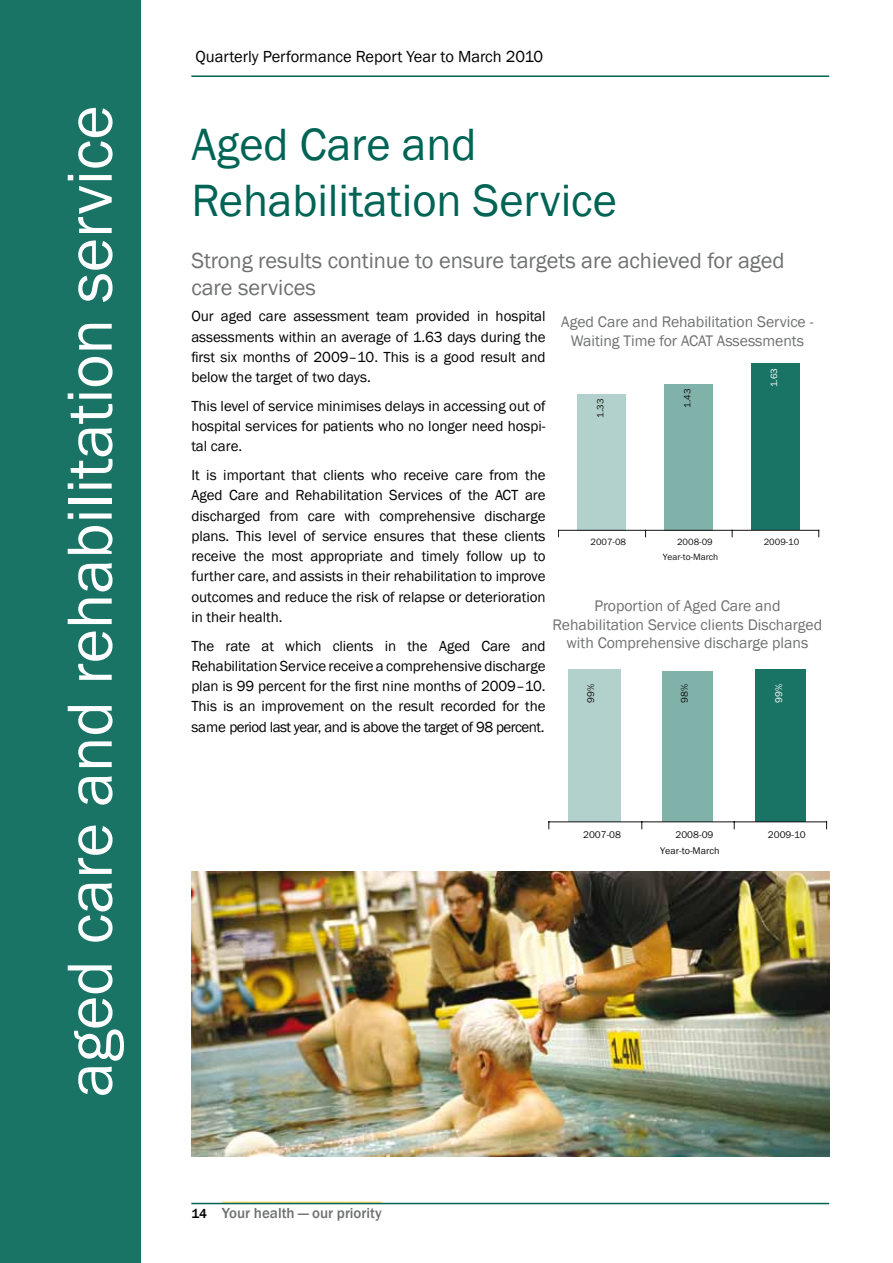
<style>
.page{position:relative;width:893px;height:1263px;background:#fff}
.page>*{position:absolute;margin:0;border:0;box-sizing:border-box;transform-origin:0 0}
.t1{font:66px "Franklin Gothic";letter-spacing:-.005em;color:#fff}
.t2{font:46.5px/55.8px "Franklin Gothic";letter-spacing:-.005em;color:#006455}
.t3{font:22.5px/27px "Franklin Gothic";letter-spacing:-.005em;color:#707172}
.t4{font:16.5px "Franklin Gothic";letter-spacing:-.005em;color:#000}
.t5{font:15.75px/18.9px "Franklin Gothic";letter-spacing:-.005em;color:#707172;text-align:center}
.t6{font:15px/20.2px "Franklin Gothic";letter-spacing:-.005em;color:#000;text-align:justify}
.t7{font:500 15px "Franklin Gothic";color:#707172}
.t8{font:10.05px "Franklin Gothic";color:#111211}
.t9{font:10.05px "Franklin Gothic";color:#fff}
.t10{font:9.45px "Franklin Gothic";color:#111211}
.t11{font:9.45px "Franklin Gothic";color:#fff}
.s1{font-size:13.5px;color:#000}
</style>
<div class="page">
<hr style="left:222px;top:1201px;width:160px;height:2px;background:#fed74d">
<div style="left:578px;top:394px;width:48px;height:136px;background:#b3d1cc"></div>
<div style="left:664px;top:384px;width:49px;height:146px;background:#80b2aa"></div>
<div style="left:752px;top:363px;width:48px;height:167px;background:#1a7466"></div>
<hr style="left:558px;top:530px;width:261px;height:1px;background:#111211">
<div style="left:755px;top:669px;width:51px;height:152px;background:#1a7466"></div>
<div style="left:662px;top:671px;width:51px;height:150px;background:#80b2aa"></div>
<div style="left:568px;top:669px;width:53px;height:153px;background:#b3d1cc"></div>
<hr style="left:549px;top:821px;width:278px;height:1px;background:#111211">
<div style="left:0;top:0;width:140px;height:1263px;background:#1a7466"></div>
<hr style="left:191px;top:75px;width:638px;height:2px;background:#006455">
<hr style="left:191px;top:1203px;width:638px;height:1px;background:#006455">
<img style="left:191px;top:872px;width:638px;height:285px">
<h1 class="t1" style="left:49px;top:1097px;width:993px;rotate:-90deg">aged care and rehabilitation service</h1>
<p class="t4" style="left:196px;top:46px;width:349px">Quarterly Performance Report Year to March 2010</p>
<h2 class="t2" style="left:191px;top:118px;width:427px">Aged Care and<br>Rehabilitation Service</h2>
<h3 class="t3" style="left:191px;top:248px;width:595px">Strong results continue to ensure targets are achieved for aged care services</h3>
<p class="t6" style="left:191px;top:306px;width:356px">Our aged care assessment team provided in hospital assessments within an average of 1.63 days during the first six months of 2009–10. This is a good result and below the target of two days.</p>
<p class="t6" style="left:191px;top:396px;width:356px">This level of service minimises delays in accessing out of hospital services for patients who no longer need hospi&shy;tal care.</p>
<p class="t6" style="left:191px;top:465px;width:356px">It is important that clients who receive care from the Aged Care and Rehabilitation Services of the ACT are discharged from care with comprehensive discharge plans. This level of service ensures that these clients receive the most appropriate and timely follow up to further care, and assists in their rehabilitation to improve outcomes and reduce the risk of relapse or deterioration in their health.</p>
<p class="t6" style="left:191px;top:636px;width:356px">The rate at which clients in the Aged Care and Rehabilitation Service receive a comprehensive discharge plan is 99 percent for the first nine months of 2009–10.<br>This is an improvement on the result recorded for the same period last year, and is above the target of 98 percent.</p>
<p class="t5" style="left:561px;top:313px;width:254px">Aged Care and Rehabilitation Service -<br>Waiting Time for ACAT Assessments</p>
<p class="t11" style="left:768px;top:387px;width:21px;rotate:-90deg">1.63</p>
<p class="t10" style="left:681px;top:408px;width:21px;rotate:-90deg">1.43</p>
<p class="t10" style="left:594px;top:418px;width:21px;rotate:-90deg">1.33</p>
<p class="t10" style="left:590px;top:536px;width:37px">2007-08</p>
<p class="t10" style="left:677px;top:536px;width:37px">2008-09</p>
<p class="t10" style="left:764px;top:536px;width:37px">2009-10</p>
<p class="t10" style="left:663px;top:551px;width:57px">Year-to-March</p>
<p class="t5" style="left:553px;top:596px;width:271px">Proportion of Aged Care and<br>Rehabilitation Service clients Discharged with Comprehensive discharge plans</p>
<p class="t8" style="left:584px;top:703px;width:21px;rotate:-90deg">99%</p>
<p class="t8" style="left:678px;top:703px;width:21px;rotate:-90deg">98%</p>
<p class="t9" style="left:773px;top:703px;width:21px;rotate:-90deg">99%</p>
<p class="t8" style="left:583px;top:828px;width:39px">2007-08</p>
<p class="t8" style="left:675px;top:828px;width:40px">2008-09</p>
<p class="t8" style="left:768px;top:828px;width:40px">2009-10</p>
<p class="t7" style="left:191px;top:1203px;width:192px"><span class="s1">14</span> Your health — our priority</p>
<p class="t8" style="left:660px;top:844px;width:61px">Year-to-March</p>
</div>
